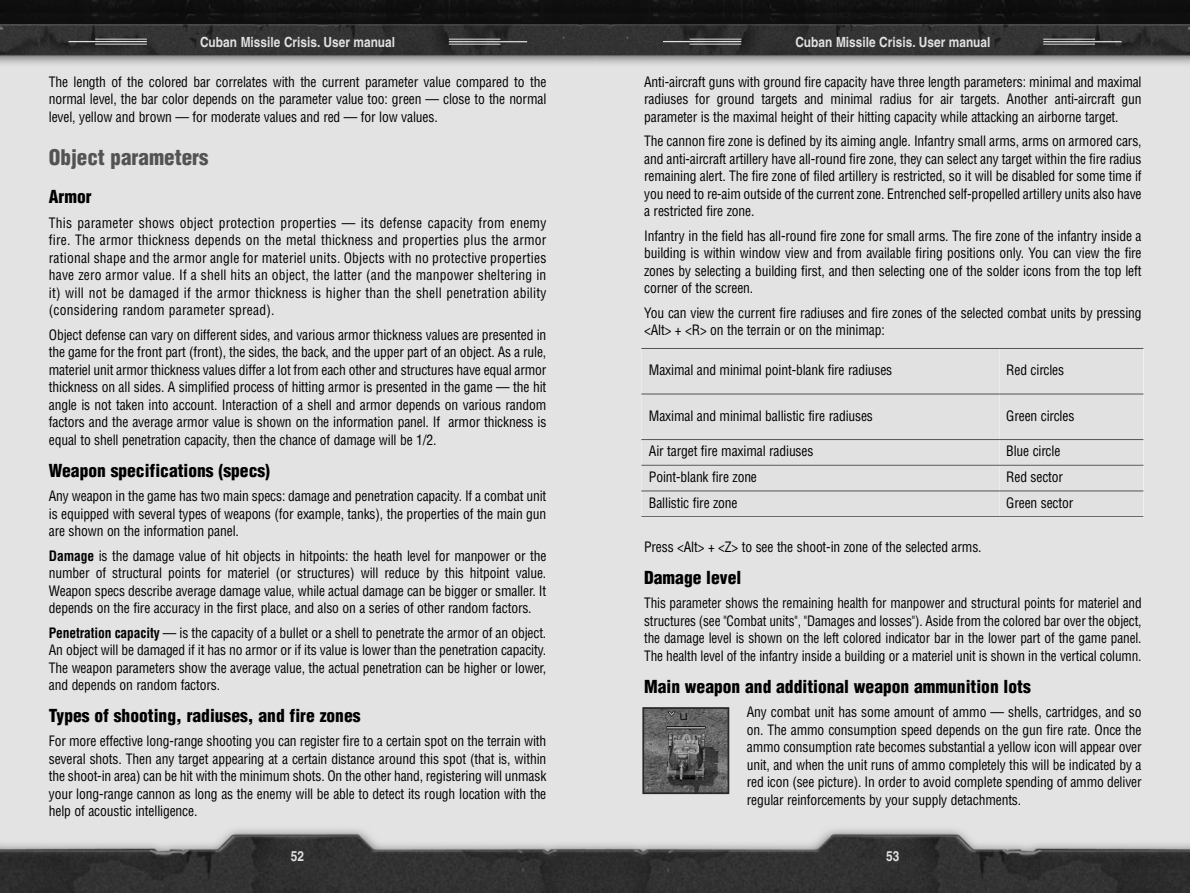
<style>
.page{position:relative;width:1190px;height:893px;background:#fff}
.page>*{position:absolute;margin:0;border:0;box-sizing:border-box;transform-origin:0 0}
.t1{font:900 condensed 21px "Helvetica CE";color:#535353}
.t2{font:900 condensed 17.5px "Helvetica CE";color:#000}
.t3{font:condensed 14px/17.5px "Helvetica CE";letter-spacing:-.01em;color:#000;text-align:justify}
.t4{font:condensed 14px/17.5px "Helvetica CE";letter-spacing:-.01em;color:#000;text-align:justify;scale:.95 1}
.t5{font:700 14px "Helvetica CE";color:#e1e1e1;scale:.85 1}
.s1{font-weight:700}
</style>
<div class="page">
<img style="left:595px;top:0;width:595px;height:892px">
<hr style="left:663px;top:41px;width:78px;height:1px;background:#e1e1e1">
<hr style="left:690px;top:39px;width:51px;height:1px;background:#e1e1e1">
<hr style="left:690px;top:44px;width:51px;height:1px;background:#e1e1e1">
<hr style="left:1043px;top:41px;width:79px;height:1px;background:#e1e1e1">
<hr style="left:1043px;top:44px;width:52px;height:1px;background:#e1e1e1">
<hr style="left:1043px;top:39px;width:52px;height:1px;background:#e1e1e1">
<svg style="left:0;top:0;width:595px;height:892px;background:#cdcdcd"></svg>
<hr style="left:69px;top:41px;width:78px;height:1px;background:#e1e1e1">
<hr style="left:95px;top:39px;width:52px;height:1px;background:#e1e1e1">
<hr style="left:95px;top:44px;width:52px;height:1px;background:#e1e1e1">
<hr style="left:449px;top:41px;width:78px;height:1px;background:#e1e1e1">
<hr style="left:449px;top:44px;width:52px;height:1px;background:#e1e1e1">
<hr style="left:449px;top:39px;width:52px;height:1px;background:#e1e1e1">
<div style="left:642px;top:349px;width:357px;height:44px;background:#e1e1e1"></div>
<div style="left:1000px;top:349px;width:143px;height:44px;background:#e1e1e1"></div>
<div style="left:642px;top:394px;width:357px;height:45px;background:#e1e1e1"></div>
<div style="left:1000px;top:394px;width:143px;height:45px;background:#e1e1e1"></div>
<div style="left:642px;top:440px;width:357px;height:25px;background:#e1e1e1"></div>
<div style="left:1000px;top:440px;width:143px;height:25px;background:#e1e1e1"></div>
<div style="left:642px;top:465px;width:357px;height:25px;background:#e1e1e1"></div>
<div style="left:1000px;top:465px;width:143px;height:25px;background:#e1e1e1"></div>
<div style="left:642px;top:491px;width:357px;height:25px;background:#e1e1e1"></div>
<div style="left:1000px;top:491px;width:143px;height:25px;background:#e1e1e1"></div>
<hr style="left:641px;top:348px;width:1px;height:169px;background:#e1e1e1">
<hr style="left:999px;top:348px;width:1px;height:169px;background:#e1e1e1">
<hr style="left:1143px;top:348px;width:1px;height:169px;background:#e1e1e1">
<hr style="left:641px;top:348px;width:502px;height:1px;background:#535353">
<hr style="left:641px;top:393px;width:502px;height:1px;background:#535353">
<hr style="left:641px;top:439px;width:502px;height:1px;background:#535353">
<hr style="left:641px;top:465px;width:502px;height:1px;background:#535353">
<hr style="left:641px;top:490px;width:502px;height:1px;background:#535353">
<hr style="left:641px;top:516px;width:502px;height:1px;background:#535353">
<img style="left:645px;top:710px;width:81px;height:81px">
<div style="left:642px;top:707px;width:87px;height:87px;border:2px solid #282828"></div>
<p class="t5" style="left:200px;top:37px;width:231px">Cuban Missile Crisis. User manual</p>
<p class="t5" style="left:795px;top:37px;width:231px">Cuban Missile Crisis. User manual</p>
<p class="t3" style="left:49px;top:75px;width:499px">The length of the colored bar correlates with the current parameter value compared to the normal level, the bar color depends on the parameter value too: green — close to the normal level, yellow and brown — for moderate values and red — for low values.</p>
<h1 class="t1" style="left:49px;top:150px;width:161px">Object parameters</h1>
<p class="t2" style="left:49px;top:191px;width:44px">Armor</p>
<p class="t3" style="left:49px;top:216px;width:499px">This parameter shows object protection properties — its defense capacity from enemy fire. The armor thickness depends on the metal thickness and properties plus the armor rational shape and the armor angle for materiel units. Objects with no protective properties have zero armor value. If a shell hits an object, the latter (and the manpower sheltering in it) will not be damaged if the armor thickness is higher than the shell penetration ability (considering random parameter spread).</p>
<p class="t3" style="left:49px;top:328px;width:499px">Object defense can vary on different sides, and various armor thickness values are presented in the game for the front part (front), the sides, the back, and the upper part of an object. As a rule, materiel unit armor thickness values differ a lot from each other and structures have equal armor thickness on all sides. A simplified process of hitting armor is presented in the game — the hit angle is not taken into account. Interaction of a shell and armor depends on various random factors and the average armor value is shown on the information panel. If armor thickness is equal to shell penetration capacity, then the chance of damage will be 1/2.</p>
<p class="t2" style="left:49px;top:464px;width:223px">Weapon specifications (specs)</p>
<p class="t3" style="left:49px;top:489px;width:499px">Any weapon in the game has two main specs: damage and penetration capacity. If a combat unit is equipped with several types of weapons (for example, tanks), the properties of the main gun are shown on the information panel.</p>
<p class="t3" style="left:49px;top:548px;width:499px"><span class="s1">Damage</span> is the damage value of hit objects in hitpoints: the heath level for manpower or the number of structural points for materiel (or structures) will reduce by this hitpoint value.<br>Weapon specs describe average damage value, while actual damage can be bigger or smaller. It depends on the fire accuracy in the first place, and also on a series of other random factors.</p>
<p class="t3" style="left:49px;top:625px;width:499px"><span class="s1">Penetration capacity</span> — is the capacity of a bullet or a shell to penetrate the armor of an object.<br>An object will be damaged if it has no armor or if its value is lower than the penetration capacity.<br>The weapon parameters show the average value, the actual penetration can be higher or lower, and depends on random factors.</p>
<p class="t2" style="left:49px;top:709px;width:313px">Types of shooting, radiuses, and fire zones</p>
<p class="t3" style="left:49px;top:734px;width:499px">For more effective long-range shooting you can register fire to a certain spot on the terrain with several shots. Then any target appearing at a certain distance around this spot (that is, within the shoot-in area) can be hit with the minimum shots. On the other hand, registering will unmask your long-range cannon as long as the enemy will be able to detect its rough location with the help of acoustic intelligence.</p>
<p class="t3" style="left:644px;top:75px;width:499px">Anti-aircraft guns with ground fire capacity have three length parameters: minimal and maximal radiuses for ground targets and minimal radius for air targets. Another anti-aircraft gun parameter is the maximal height of their hitting capacity while attacking an airborne target.</p>
<p class="t3" style="left:644px;top:134px;width:499px">The cannon fire zone is defined by its aiming angle. Infantry small arms, arms on armored cars, and anti-aircraft artillery have all-round fire zone, they can select any target within the fire radius remaining alert. The fire zone of filed artillery is restricted, so it will be disabled for some time if you need to re-aim outside of the current zone. Entrenched self-propelled artillery units also have a restricted fire zone.</p>
<p class="t3" style="left:644px;top:228px;width:499px">Infantry in the field has all-round fire zone for small arms. The fire zone of the infantry inside a building is within window view and from available firing positions only. You can view the fire zones by selecting a building first, and then selecting one of the solder icons from the top left corner of the screen.</p>
<p class="t3" style="left:644px;top:305px;width:499px">You can view the current fire radiuses and fire zones of the selected combat units by pressing &lt;Alt&gt; + &lt;R&gt; on the terrain or on the minimap:</p>
<p class="t3" style="left:649px;top:363px;width:245px">Maximal and minimal point-blank fire radiuses</p>
<p class="t3" style="left:1006px;top:363px;width:59px">Red circles</p>
<p class="t3" style="left:649px;top:408px;width:226px">Maximal and minimal ballistic fire radiuses</p>
<p class="t3" style="left:1006px;top:408px;width:70px">Green circles</p>
<p class="t3" style="left:649px;top:444px;width:166px">Air target fire maximal radiuses</p>
<p class="t3" style="left:1006px;top:444px;width:56px">Blue circle</p>
<p class="t3" style="left:649px;top:470px;width:110px">Point-blank fire zone</p>
<p class="t3" style="left:1006px;top:470px;width:58px">Red sector</p>
<p class="t3" style="left:649px;top:495px;width:90px">Ballistic fire zone</p>
<p class="t3" style="left:1006px;top:495px;width:69px">Green sector</p>
<p class="t3" style="left:644px;top:540px;width:339px">Press &lt;Alt&gt; + &lt;Z&gt; to see the shoot-in zone of the selected arms.</p>
<p class="t2" style="left:644px;top:571px;width:99px">Damage level</p>
<p class="t4" style="left:644px;top:596px;width:525px">This parameter shows the remaining health for manpower and structural points for materiel and structures (see "Combat units", "Damages and losses"). Aside from the colored bar over the object, the damage level is shown on the left colored indicator bar in the lower part of the game panel.<br>The health level of the infantry inside a building or a materiel unit is shown in the vertical column.</p>
<p class="t2" style="left:644px;top:680px;width:388px">Main weapon and additional weapon ammunition lots</p>
<p class="t3" style="left:747px;top:705px;width:396px">Any combat unit has some amount of ammo — shells, cartridges, and so on. The ammo consumption speed depends on the gun fire rate. Once the ammo consumption rate becomes substantial a yellow icon will appear over unit, and when the unit runs of ammo completely this will be indicated by a red icon (see picture). In order to avoid complete spending of ammo deliver regular reinforcements by your supply detachments.</p>
<p class="t5" style="left:291px;top:850px;width:17px">52</p>
<p class="t5" style="left:886px;top:850px;width:17px">53</p>
</div>
